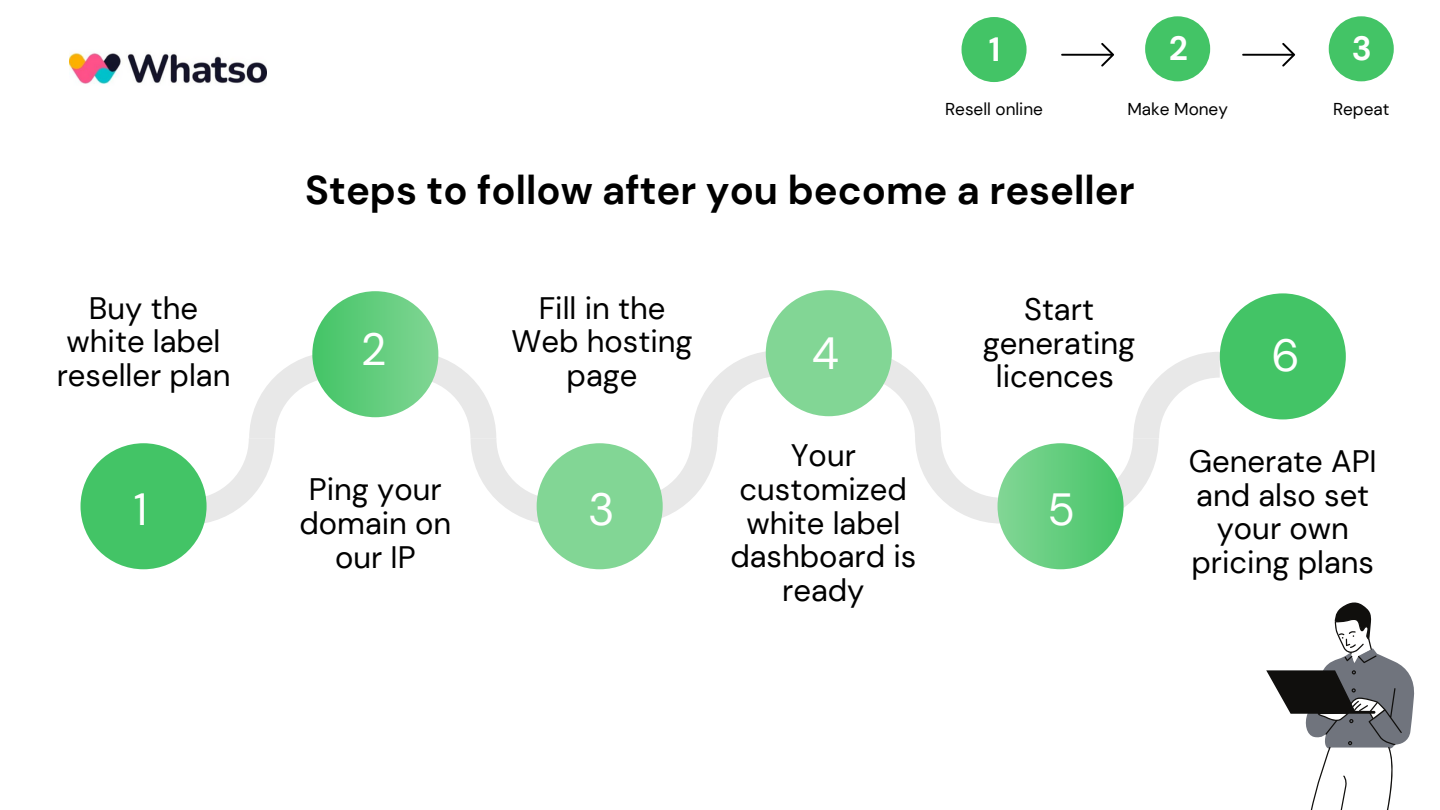
<style>
.page{position:relative;width:1440px;height:810px;background:#fff}
.page>*{position:absolute;margin:0;border:0;box-sizing:border-box;transform-origin:0 0}
.t1{font:45px "DM Sans";color:#fff}
.t2{font:700 40px "DM Sans";color:#000}
.t3{font:700 33.6px "DM Sans";color:#fff}
.t4{font:31px/33.8px "DM Sans";color:#000;text-align:center}
.t5{font:17.2px "DM Sans";color:#000}
</style>
<div class="page">
<svg style="left:205px;top:355px;width:131px;height:168px"></svg>
<svg style="left:661px;top:350px;width:118px;height:168px"></svg>
<svg style="left:1118px;top:352px;width:102px;height:155px"></svg>
<svg style="left:410px;top:352px;width:143px;height:173px"></svg>
<svg style="left:855px;top:359px;width:147px;height:165px"></svg>
<div style="left:81px;top:443px;width:126px;height:126px;background:#43c466;border-radius:50%"></div>
<div style="left:537px;top:443px;width:126px;height:126px;background:#82d695;border-radius:50%"></div>
<div style="left:998px;top:443px;width:126px;height:126px;background:linear-gradient(to right,#80d593,#49c66b);border-radius:50%"></div>
<div style="left:312px;top:291px;width:126px;height:126px;background:linear-gradient(to right,#46c568,#80d593);border-radius:50%"></div>
<div style="left:766px;top:290px;width:126px;height:126px;background:#82d695;border-radius:50%"></div>
<div style="left:1220px;top:293px;width:126px;height:126px;background:#43c466;border-radius:50%"></div>
<div style="left:962px;top:17px;width:65px;height:65px;background:#43c466;border-radius:50%"></div>
<div style="left:1145px;top:16px;width:65px;height:65px;background:#43c466;border-radius:50%"></div>
<div style="left:1329px;top:16px;width:65px;height:65px;background:#43c466;border-radius:50%"></div>
<svg style="left:1061px;top:43px;width:53px;height:24px"></svg>
<svg style="left:1242px;top:43px;width:53px;height:24px"></svg>
<img style="left:69px;top:53px;width:197px;height:31px">
<svg style="left:1266px;top:602px;width:149px;height:208px"></svg>
<p class="t4" style="left:57px;top:291px;width:175px">Buy the white label reseller plan</p>
<h1 class="t1" style="left:134px;top:480px;width:15px">1</h1>
<p class="t3" style="left:989px;top:28px;width:13px">1</p>
<p class="t5" style="left:945px;top:98px;width:99px">Resell online</p>
<p class="t3" style="left:1169px;top:27px;width:21px">2</p>
<p class="t5" style="left:1127px;top:98px;width:102px">Make Money</p>
<p class="t2" style="left:305px;top:164px;width:831px">Steps to follow after you become a reseller</p>
<h1 class="t1" style="left:361px;top:321px;width:27px">2</h1>
<p class="t4" style="left:512px;top:291px;width:183px">Fill in the<br>Web hosting page</p>
<h1 class="t1" style="left:812px;top:325px;width:29px">4</h1>
<p class="t4" style="left:983px;top:292px;width:154px">Start generating licences</p>
<p class="t3" style="left:1352px;top:27px;width:22px">3</p>
<p class="t5" style="left:1333px;top:98px;width:58px">Repeat</p>
<h1 class="t1" style="left:1271px;top:327px;width:30px">6</h1>
<p class="t4" style="left:299px;top:473px;width:153px">Ping your domain on our IP</p>
<h1 class="t1" style="left:588px;top:480px;width:28px">3</h1>
<p class="t4" style="left:730px;top:439px;width:187px">Your customized white label dashboard is ready</p>
<h1 class="t1" style="left:1048px;top:480px;width:29px">5</h1>
<p class="t4" style="left:1189px;top:444px;width:190px">Generate API and also set your own pricing plans</p>
</div>
